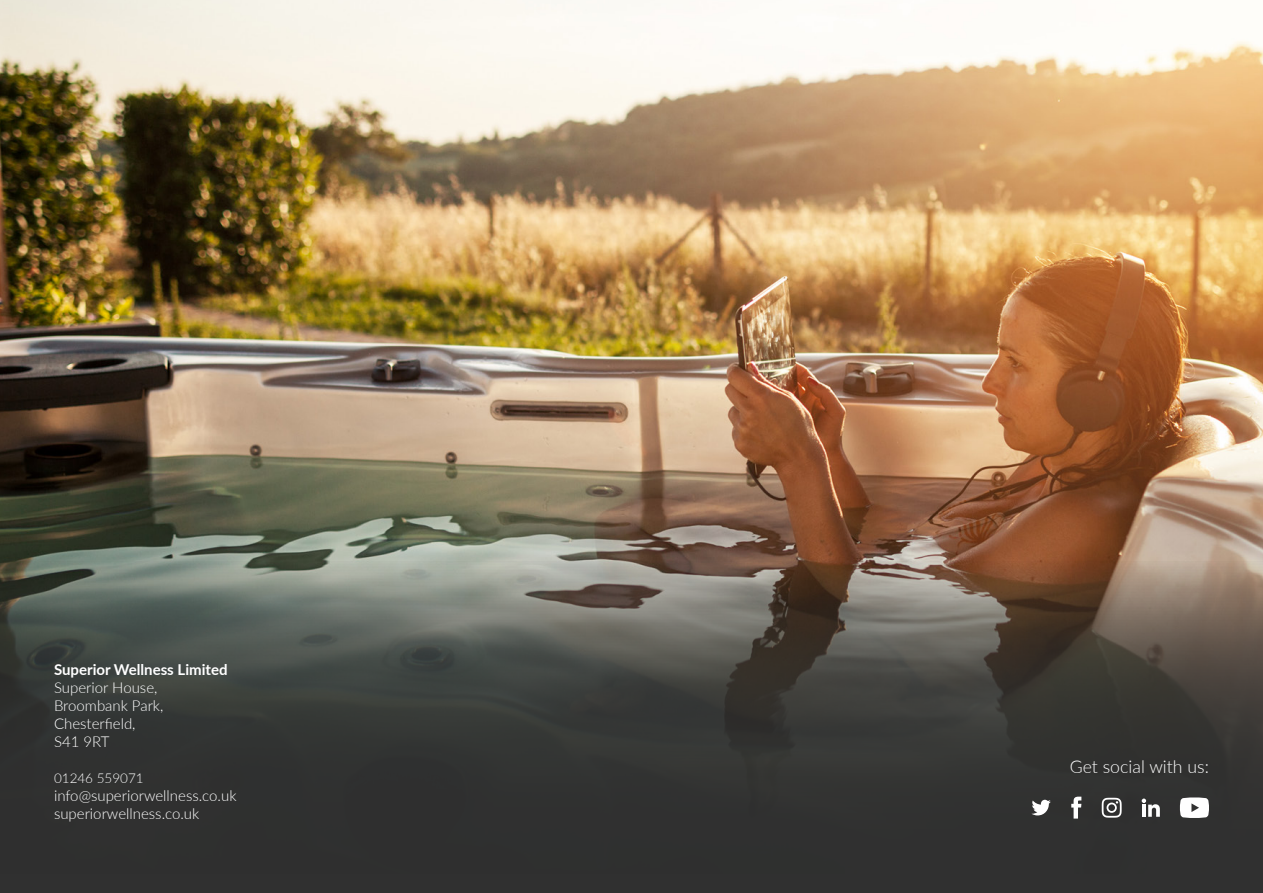
<style>
.page{position:relative;width:1263px;height:893px;background:#fff}
.page>*{position:absolute;margin:0;border:0;box-sizing:border-box;transform-origin:0 0}
.t1{font:300 17.7px "Lato";color:#fff}
.t2{font:300 15px/18px "Lato";color:#fff}
.t3{font:700 15px "Lato";color:#fff}
.t4{font:300 13.5px "Lato";color:#fff}
</style>
<div class="page">
<img style="left:0;top:0;width:1263px;height:561px">
<svg style="left:0;top:561px;width:1263px;height:332px;background:#454540"></svg>
<svg style="left:1031px;top:800px;width:20px;height:15px"></svg>
<svg style="left:1071px;top:797px;width:10px;height:22px"></svg>
<svg style="left:1102px;top:798px;width:20px;height:20px"></svg>
<svg style="left:1142px;top:798px;width:18px;height:19px"></svg>
<svg style="left:1180px;top:797px;width:29px;height:21px"></svg>
<p class="t3" style="left:54px;top:658px;width:175px">Superior Wellness Limited</p>
<p class="t2" style="left:54px;top:678px;width:111px">Superior House,<br>Broombank Park,</p>
<p class="t2" style="left:54px;top:714px;width:83px">Chesterfield,</p>
<p class="t2" style="left:54px;top:732px;width:57px">S41 9RT</p>
<p class="t4" style="left:54px;top:768px;width:91px">01246 559071</p>
<p class="t2" style="left:54px;top:786px;width:184px">info@superiorwellness.co.uk</p>
<p class="t2" style="left:54px;top:804px;width:147px">superiorwellness.co.uk</p>
<p class="t1" style="left:1070px;top:754px;width:141px">Get social with us:</p>
</div>
